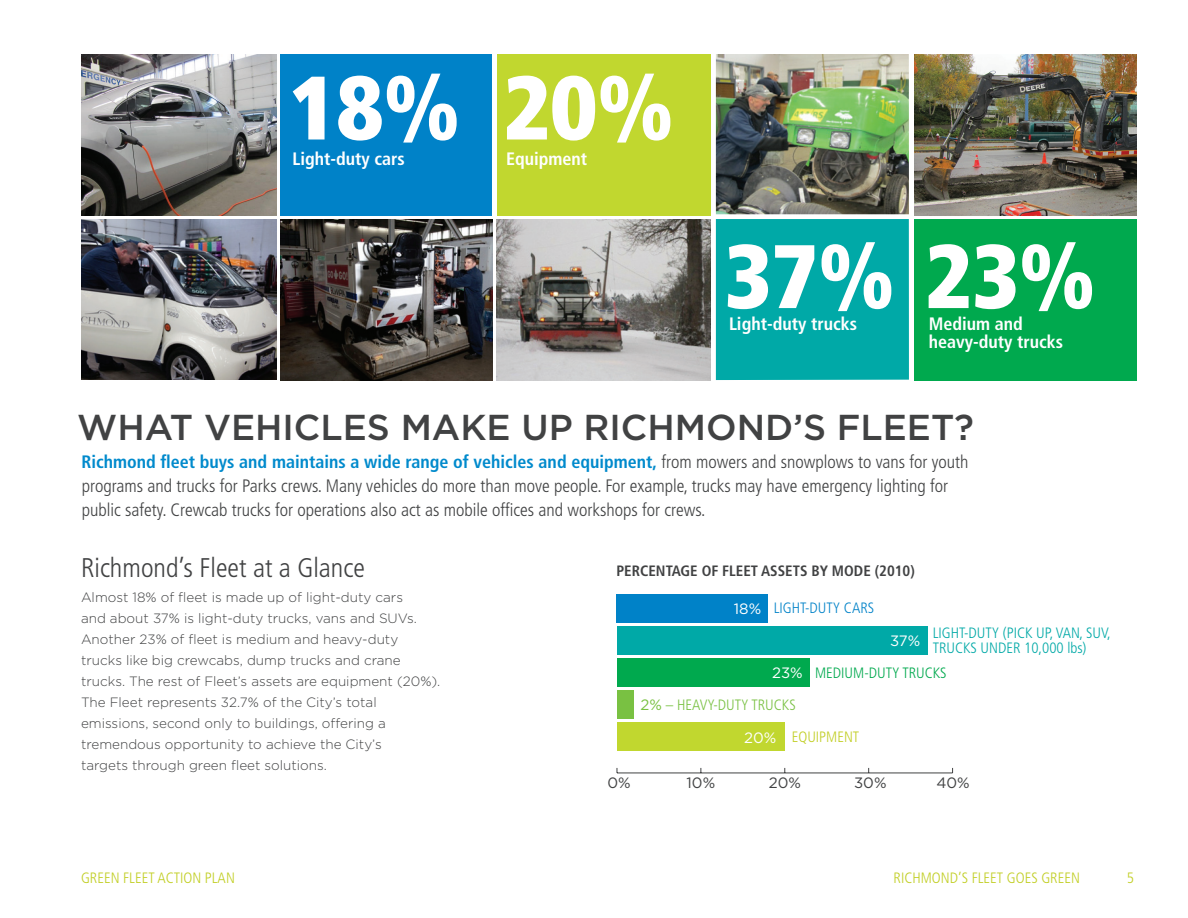
<style>
.page{position:relative;width:1188px;height:918px;background:#fff}
.page>*{position:absolute;margin:0;border:0;box-sizing:border-box;transform-origin:0 0}
.t1{font:900 condensed 90px "Frutiger LT Std";color:#fff}
.t2{font:500 36px "Gotham";color:#414243}
.t3{font:300 condensed 27px "Frutiger LT Std";color:#414243}
.t4{font:300 condensed 18px/24px "Frutiger LT Std";color:#414243}
.t5{font:700 condensed 18px/18px "Frutiger LT Std";color:#fff}
.t6{font:300 condensed 15px/15px "Frutiger LT Std";color:#00a9a7}
.t7{font:300 condensed 15px "Frutiger LT Std";color:#c1ce23}
.t8{font:700 condensed 15px "Frutiger LT Std";color:#414243}
.t9{font:300 condensed 15px/32.4px "Frutiger LT Std";color:#79c142}
.t10{font:300 condensed 15px "Frutiger LT Std";color:#00a94e}
.t11{font:15px "Gotham";color:#414243}
.t12{font:300 condensed 15px "Frutiger LT Std";color:#0082c8}
.t13{font:15px "Gotham";color:#fff}
.t14{font:300 13.5px/21px "Gotham";color:#414243}
.s1{font-weight:700;color:#008acc}
.s2{font-family:"Gotham";font-weight:400;font-stretch:normal}
.s3{color:#c1ce23}
</style>
<div class="page">
<img style="left:81px;top:54px;width:195px;height:161px">
<img style="left:81px;top:219px;width:195px;height:160px">
<img style="left:914px;top:54px;width:222px;height:161px">
<div style="left:914px;top:219px;width:222px;height:161px;background:#00a94e"></div>
<div style="left:280px;top:54px;width:212px;height:161px;background:#0082c8"></div>
<img style="left:280px;top:219px;width:212px;height:161px">
<div style="left:497px;top:54px;width:214px;height:161px;background:#c1d72f"></div>
<img style="left:497px;top:219px;width:214px;height:161px">
<img style="left:716px;top:54px;width:193px;height:160px">
<div style="left:716px;top:219px;width:193px;height:161px;background:#00a9a7"></div>
<hr style="left:617px;top:772px;width:336px;height:1px;background:#414243">
<div style="left:617px;top:722px;width:168px;height:29px;background:#c1d72f"></div>
<div style="left:617px;top:690px;width:17px;height:29px;background:#79c142"></div>
<div style="left:617px;top:658px;width:193px;height:29px;background:#00a94e"></div>
<div style="left:617px;top:626px;width:310px;height:29px;background:#00a9a7"></div>
<div style="left:617px;top:594px;width:151px;height:29px;background:#0082c8"></div>
<h1 class="t1" style="left:290px;top:53px;width:386px">18% 20%</h1>
<h3 class="t5" style="left:292px;top:149px;width:114px">light-duty cars</h3>
<h3 class="t5" style="left:506px;top:149px;width:83px">equipment</h3>
<h1 class="t1" style="left:724px;top:222px;width:372px">37% 23%</h1>
<h3 class="t5" style="left:729px;top:315px;width:130px">light-duty trucks</h3>
<h3 class="t5" style="left:929px;top:315px;width:136px">medium and heavy-duty trucks</h3>
<h2 class="t2" style="left:77px;top:406px;width:898px">WHAT VEHICLES MAKE UP RICHMOND’S FLEET?</h2>
<p class="t4" style="left:82px;top:450px;width:888px"><span class="s1">Richmond fleet buys and maintains a wide range of vehicles and equipment,</span> from mowers and snowplows to vans for youth programs and trucks for Parks crews. Many vehicles do more than move people. For example, trucks may have emergency lighting for public safety. Crewcab trucks for operations also act as mobile offices and workshops for crews.</p>
<h3 class="t3" style="left:81px;top:552px;width:285px">Richmond’s Fleet at a Glance</h3>
<p class="t14" style="left:81px;top:587px;width:361px">Almost 18% of fleet is made up of light-duty cars<br>and about 37% is light-duty trucks, vans and SUVs.<br>Another 23% of fleet is medium and heavy-duty trucks like big crewcabs, dump trucks and crane trucks. The rest of Fleet’s assets are equipment (20%).<br>The Fleet represents 32.7% of the City’s total emissions, second only to buildings, offering a tremendous opportunity to achieve the City’s<br>targets through green fleet solutions.</p>
<p class="t8" style="left:616px;top:562px;width:300px">PeRcentage of fleet assets by mode (2010)</p>
<p class="t12" style="left:774px;top:599px;width:102px">LIGHT-DUTY CARS</p>
<p class="t13" style="left:734px;top:600px;width:29px">18%</p>
<p class="t13" style="left:890px;top:633px;width:32px">37%</p>
<p class="t6" style="left:933px;top:626px;width:179px">LIGHT-DUTY (PICK UP, VAN, SUV,<br>TRUCKS UNDER 10,000 lbs)</p>
<p class="t10" style="left:815px;top:664px;width:133px">MEDIUM-DUTY TRUCKS</p>
<p class="t9" style="left:792px;top:689px;width:69px;text-indent:-151px"><span class="s2">2%</span> – HEAVY-DUTY TRUCKS<br><span class="s3">EQUIPMENT</span></p>
<p class="t13" style="left:772px;top:664px;width:32px">23%</p>
<p class="t13" style="left:744px;top:729px;width:34px">20%</p>
<p class="t11" style="left:607px;top:775px;width:25px">0%</p>
<p class="t11" style="left:687px;top:775px;width:30px">10%</p>
<p class="t11" style="left:769px;top:775px;width:34px">20%</p>
<p class="t11" style="left:854px;top:775px;width:34px">30%</p>
<p class="t11" style="left:936px;top:775px;width:35px">40%</p>
<p class="t7" style="left:81px;top:869px;width:155px">GREEN FLEET ACTION PLAN</p>
<p class="t7" style="left:894px;top:869px;width:188px">RICHMOND’S FLEET GOES GREEN</p>
<p class="t7" style="left:1127px;top:869px;width:9px">5</p>
</div>
